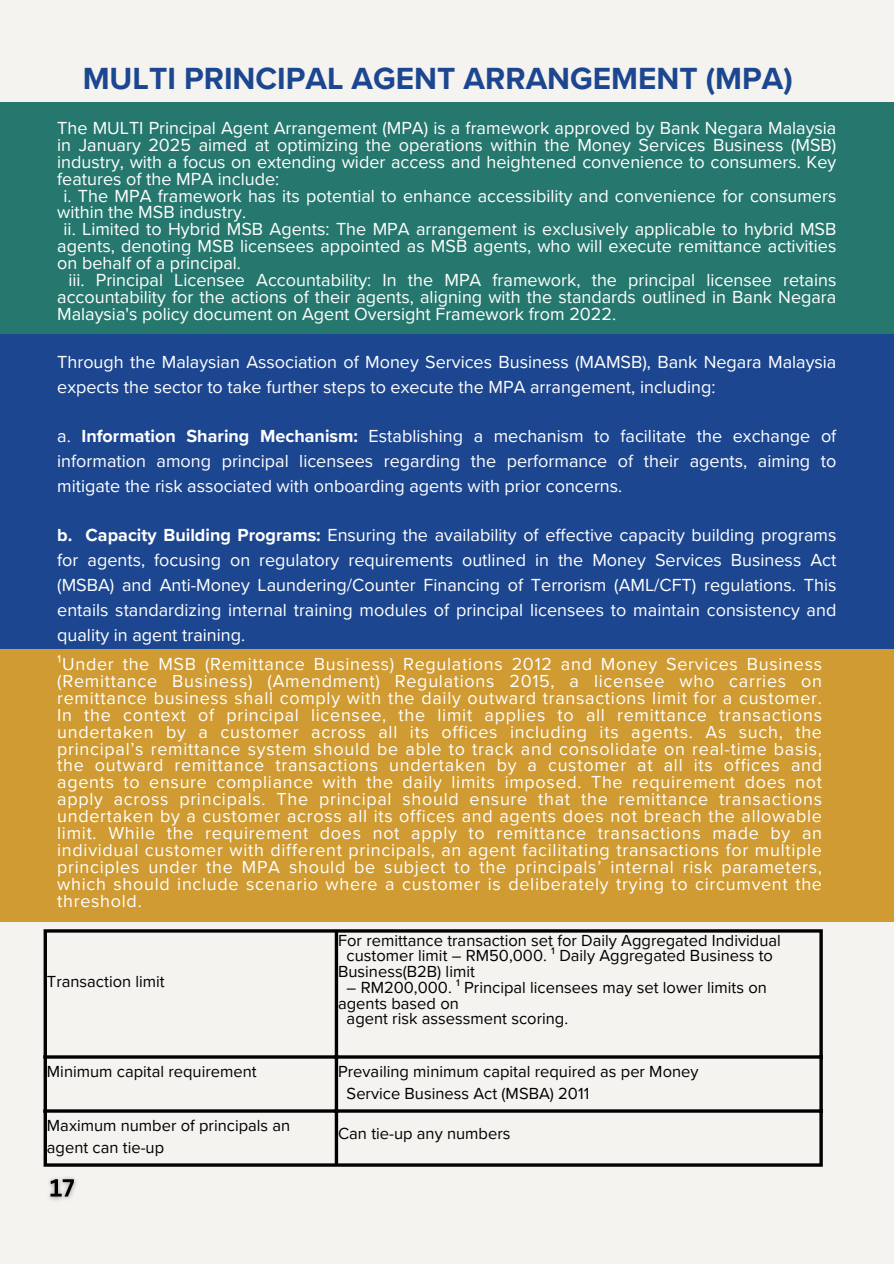
<style>
.page{position:relative;width:894px;height:1264px;background:#fff}
.page>*{position:absolute;margin:0;border:0;box-sizing:border-box;transform-origin:0 0}
.t1{font:700 31.5px "Proxima Nova";color:#1d4690}
.t2{font:18px/16.8px "Proxima Nova";color:#fff;text-align:justify}
.t3{font:17.85px/16.8px "Proxima Nova";letter-spacing:.04em;color:#fff;text-align:justify}
.t4{font:16.5px/15.8px "Proxima Nova";color:#000}
.s1{font-weight:700}
</style>
<div class="page">
<div style="left:0;top:0;width:893px;height:1263px;background:#f4f3ef"></div>
<div style="left:0;top:102px;width:893px;height:232px;background:#26786e"></div>
<div style="left:0;top:644px;width:893px;height:277px;background:#d09b32"></div>
<div style="left:0;top:334px;width:893px;height:314px;background:#1d4690"></div>
<hr style="left:44px;top:932px;width:3px;height:231px;background:#000">
<svg style="left:334px;top:932px;width:4px;height:231px"></svg>
<hr style="left:819px;top:932px;width:3px;height:231px;background:#000">
<hr style="left:44px;top:929px;width:778px;height:3px;background:#000">
<hr style="left:44px;top:1055px;width:778px;height:3px;background:#000">
<hr style="left:44px;top:1109px;width:778px;height:3px;background:#000">
<hr style="left:44px;top:1163px;width:778px;height:3px;background:#000">
<img style="left:49px;top:1177px;width:27px;height:23px">
<p class="t1" style="left:83px;top:60px;width:711px">MULTI PRINCIPAL AGENT ARRANGEMENT (MPA)</p>
<h1 class="t2" style="left:57px;top:120px;width:780px">The MULTI Principal Agent Arrangement (MPA) is a framework approved by Bank Negara Malaysia in January 2025 aimed at optimizing the operations within the Money Services Business (MSB) industry, with a focus on extending wider access and heightened convenience to consumers. Key features of the MPA include:</h1>
<p class="t2" style="left:57px;top:187px;width:780px;text-indent:6px">i. The MPA framework has its potential to enhance accessibility and convenience for consumers within the MSB industry.</p>
<p class="t2" style="left:57px;top:221px;width:780px;text-indent:6px">ii. Limited to Hybrid MSB Agents: The MPA arrangement is exclusively applicable to hybrid MSB agents, denoting MSB licensees appointed as MSB agents, who will execute remittance activities on behalf of a principal.</p>
<p class="t2" style="left:57px;top:272px;width:780px;text-indent:11px">iii. Principal Licensee Accountability: In the MPA framework, the principal licensee retains accountability for the actions of their agents, aligning with the standards outlined in Bank Negara Malaysia's policy document on Agent Oversight Framework from 2022.</p>
<p class="t2" style="left:57px;top:350px;width:780px;line-height:24.8px">Through the Malaysian Association of Money Services Business (MAMSB), Bank Negara Malaysia expects the sector to take further steps to execute the MPA arrangement, including:</p>
<p class="t2" style="left:57px;top:424px;width:780px;line-height:24.8px">a. <span class="s1">Information Sharing Mechanism:</span> Establishing a mechanism to facilitate the exchange of information among principal licensees regarding the performance of their agents, aiming to mitigate the risk associated with onboarding agents with prior concerns.</p>
<p class="t2" style="left:57px;top:523px;width:780px;line-height:24.8px"><span class="s1">b. Capacity Building Programs:</span> Ensuring the availability of effective capacity building programs for agents, focusing on regulatory requirements outlined in the Money Services Business Act (MSBA) and Anti-Money Laundering/Counter Financing of Terrorism (AML/CFT) regulations. This entails standardizing internal training modules of principal licensees to maintain consistency and quality in agent training.</p>
<p class="t3" style="left:57px;top:656px;width:766px">¹Under the MSB (Remittance Business) Regulations 2012 and Money Services Business (Remittance Business) (Amendment) Regulations 2015, a licensee who carries on remittance business shall comply with the daily outward transactions limit for a customer.<br>In the context of principal licensee, the limit applies to all remittance transactions undertaken by a customer across all its offices including its agents. As such, the principal’s remittance system should be able to track and consolidate on real-time basis, the outward remittance transactions undertaken by a customer at all its offices and agents to ensure compliance with the daily limits imposed. The requirement does not apply across principals. The principal should ensure that the remittance transactions undertaken by a customer across all its offices and agents does not breach the allowable limit. While the requirement does not apply to remittance transactions made by an individual customer with different principals, an agent facilitating transactions for multiple principles under the MPA should be subject to the principals’ internal risk parameters, which should include scenario where a customer is deliberately trying to circumvent the threshold.</p>
<p class="t4" style="left:47px;top:973px;width:119px">Transaction limit</p>
<p class="t4" style="left:338px;top:932px;width:444px">For remittance transaction set for Daily Aggregated Individual</p>
<p class="t4" style="left:338px;top:948px;width:436px;text-indent:9px">customer limit – RM50,000. ¹ Daily Aggregated Business to<br>Business(B2B) limit</p>
<p class="t4" style="left:338px;top:979px;width:430px;text-indent:9px">– RM200,000. ¹ Principal licensees may set lower limits on agents based on</p>
<p class="t4" style="left:346px;top:1011px;width:223px">agent risk assessment scoring.</p>
<p class="t4" style="left:47px;top:1063px;width:211px">Minimum capital requirement</p>
<p class="t4" style="left:338px;top:1063px;width:362px">Prevailing minimum capital required as per Money</p>
<p class="t4" style="left:346px;top:1086px;width:244px">Service Business Act (MSBA) 2011</p>
<p class="t4" style="left:47px;top:1114px;width:245px;line-height:22.5px">Maximum number of principals an agent can tie-up</p>
<p class="t4" style="left:338px;top:1125px;width:174px">Can tie-up any numbers</p>
</div>
